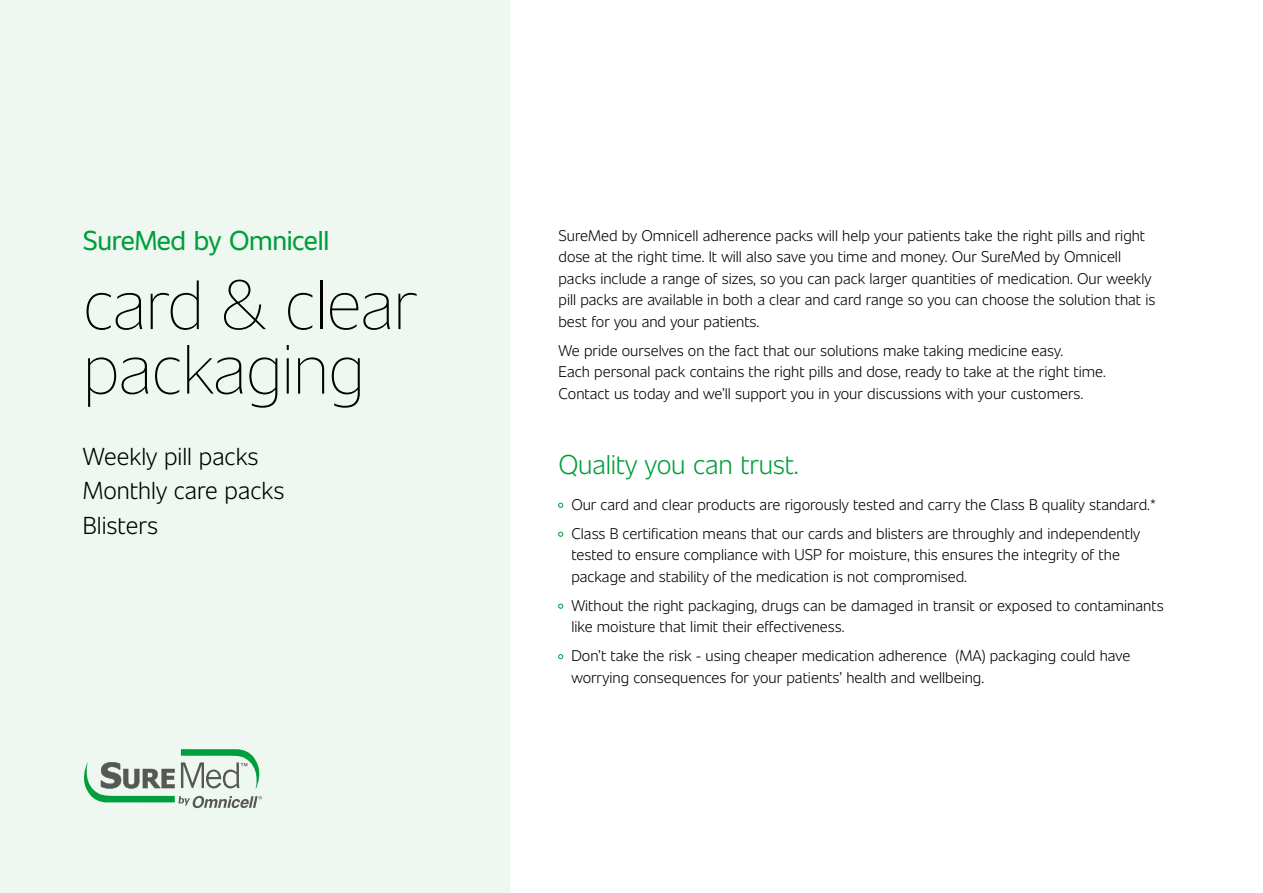
<style>
.page{position:relative;width:1263px;height:893px;background:#fff}
.page>*{position:absolute;margin:0;border:0;box-sizing:border-box;transform-origin:0 0}
.t1{font:200 69px/64.5px "Unitext";letter-spacing:-.015em;color:#000}
.t2{font:27px "Unitext";letter-spacing:-.015em;color:#009e3d}
.t3{font:300 26.85px "Unitext";letter-spacing:-.01em;color:#009e3d}
.t4{font:300 24.3px/34.5px "Unitext";color:#000}
.t5{font:300 15.3px/21.5px "Unitext";color:#000}
</style>
<div class="page">
<div style="left:0;top:0;width:510px;height:893px;background:#eef8f1"></div>
<svg style="left:558px;top:503px;width:5px;height:4px"></svg>
<svg style="left:558px;top:532px;width:5px;height:4px"></svg>
<svg style="left:558px;top:604px;width:5px;height:4px"></svg>
<svg style="left:558px;top:654px;width:5px;height:5px"></svg>
<svg style="left:80px;top:749px;width:184px;height:59px;background:#b8d1c1"></svg>
<h2 class="t2" style="left:83px;top:221px;width:248px">SureMed by Omnicell</h2>
<h1 class="t1" style="left:83px;top:268px;width:336px">card &amp; clear packaging</h1>
<h3 class="t4" style="left:83px;top:437px;width:203px">Weekly pill packs<br>Monthly care packs<br>Blisters</h3>
<p class="t5" style="left:558px;top:224px;width:598px">SureMed by Omnicell adherence packs will help your patients take the right pills and right dose at the right time. It will also save you time and money. Our SureMed by Omnicell packs include a range of sizes, so you can pack larger quantities of medication. Our weekly pill packs are available in both a clear and card range so you can choose the solution that is best for you and your patients.</p>
<p class="t5" style="left:558px;top:339px;width:549px">We pride ourselves on the fact that our solutions make taking medicine easy.<br>Each personal pack contains the right pills and dose, ready to take at the right time.<br>Contact us today and we’ll support you in your discussions with your customers.</p>
<h3 class="t3" style="left:558px;top:445px;width:242px">Quality you can trust.</h3>
<p class="t5" style="left:571px;top:489px;width:586px;line-height:29px">Our card and clear products are rigorously tested and carry the Class B quality standard.*<br>Class B certification means that our cards and blisters are throughly and independently</p>
<p class="t5" style="left:571px;top:543px;width:550px">tested to ensure compliance with USP for moisture, this ensures the integrity of the package and stability of the medication is not compromised.</p>
<p class="t5" style="left:571px;top:594px;width:594px">Without the right packaging, drugs can be damaged in transit or exposed to contaminants like moisture that limit their effectiveness.</p>
<p class="t5" style="left:571px;top:644px;width:560px">Don’t take the risk - using cheaper medication adherence (MA) packaging could have worrying consequences for your patients’ health and wellbeing.</p>
</div>
